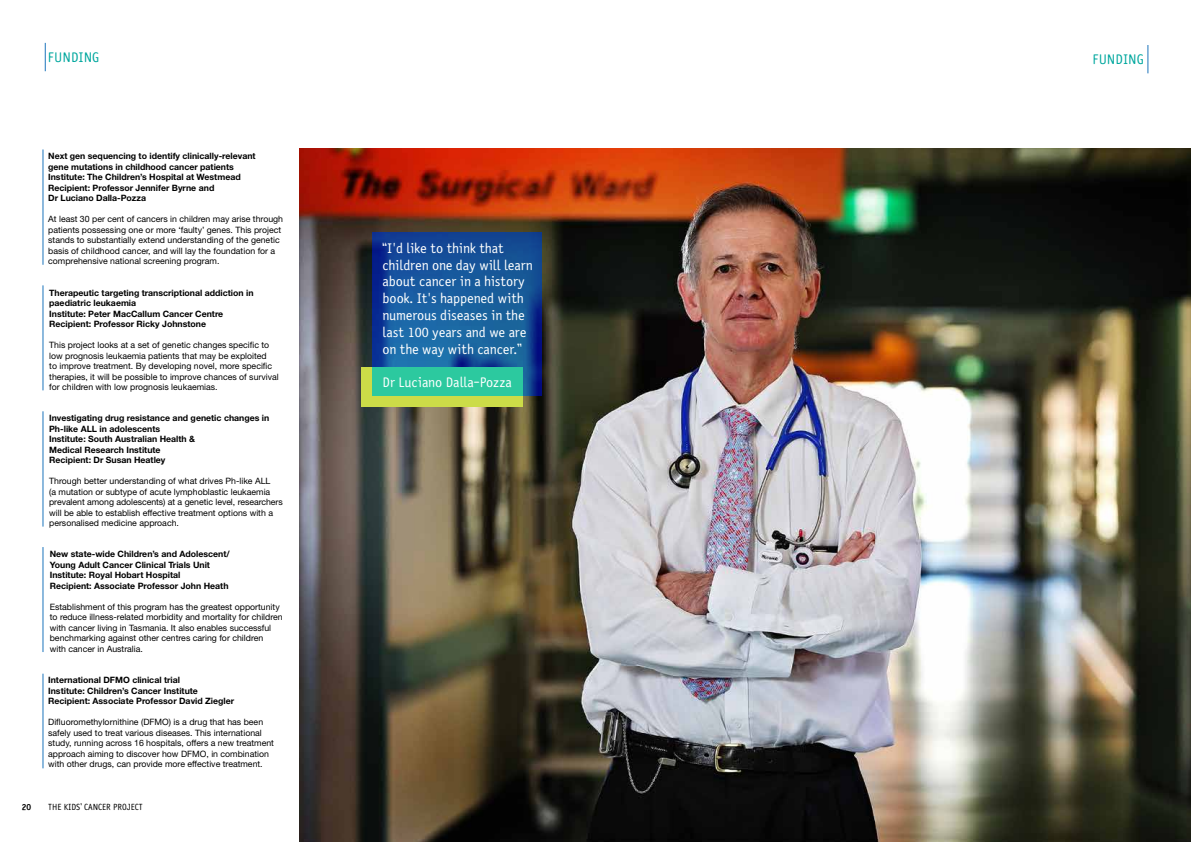
<style>
.page{position:relative;width:1191px;height:842px;background:#fff}
.page>*{position:absolute;margin:0;border:0;box-sizing:border-box;transform-origin:0 0}
.t1{font:14px/16.8px "Saturday Sans ICG";color:#fff}
.t2{font:14px "Saturday Sans ICG";color:#00a79e}
.t3{font:9px "Saturday Sans ICG";color:#000}
.t4{font:9px "Saturday Sans ICG Bold";color:#000}
.t5{font:8.8px/10.5px "Helvetica Neue";color:#000}
.t6{font:700 8.8px/10.5px "Helvetica Neue";color:#000}
</style>
<div class="page">
<img style="left:299px;top:148px;width:892px;height:694px">
<svg style="left:1147px;top:45px;width:1px;height:28px"></svg>
<svg style="left:45px;top:43px;width:1px;height:28px"></svg>
<div style="left:361px;top:368px;width:161px;height:39px;background:#ccdc48"></div>
<svg style="left:372px;top:232px;width:170px;height:164px;background:#19669b"></svg>
<hr style="left:43px;top:149px;width:1px;height:116px;background:#1c75bc">
<hr style="left:43px;top:411px;width:1px;height:116px;background:#1c75bc">
<hr style="left:43px;top:547px;width:1px;height:105px;background:#1c75bc">
<hr style="left:43px;top:674px;width:1px;height:94px;background:#1c75bc">
<hr style="left:43px;top:285px;width:1px;height:105px;background:#1c75bc">
<h1 class="t2" style="left:48px;top:49px;width:52px">FUNDING</h1>
<h1 class="t2" style="left:1092px;top:51px;width:52px">FUNDING</h1>
<p class="t6" style="left:48px;top:151px;width:209px">Next gen sequencing to identify clinically-relevant gene mutations in childhood cancer patients Institute: The Children’s Hospital at Westmead Recipient: Professor Jennifer Byrne and<br>Dr Luciano Dalla-Pozza</p>
<p class="t5" style="left:48px;top:214px;width:236px">At least 30 per cent of cancers in children may arise through patients possessing one or more ‘faulty’ genes. This project stands to substantially extend understanding of the genetic basis of childhood cancer, and will lay the foundation for a comprehensive national screening program.</p>
<p class="t6" style="left:49px;top:287px;width:206px">Therapeutic targeting transcriptional addiction in paediatric leukaemia<br>Institute: Peter MacCallum Cancer Centre Recipient: Professor Ricky Johnstone</p>
<p class="t5" style="left:49px;top:340px;width:231px">This project looks at a set of genetic changes specific to low prognosis leukaemia patients that may be exploited<br>to improve treatment. By developing novel, more specific therapies, it will be possible to improve chances of survival for children with low prognosis leukaemias.</p>
<p class="t6" style="left:49px;top:413px;width:222px">Investigating drug resistance and genetic changes in Ph-like ALL in adolescents<br>Institute: South Australian Health &amp;<br>Medical Research Institute<br>Recipient: Dr Susan Heatley</p>
<p class="t5" style="left:49px;top:476px;width:235px">Through better understanding of what drives Ph-like ALL<br>(a mutation or subtype of acute lymphoblastic leukaemia prevalent among adolescents) at a genetic level, researchers will be able to establish effective treatment options with a personalised medicine approach.</p>
<p class="t6" style="left:50px;top:549px;width:181px">New state-wide Children’s and Adolescent/ Young Adult Cancer Clinical Trials Unit Institute: Royal Hobart Hospital<br>Recipient: Associate Professor John Heath</p>
<p class="t5" style="left:50px;top:601px;width:234px">Establishment of this program has the greatest opportunity to reduce illness-related morbidity and mortality for children with cancer living in Tasmania. It also enables successful benchmarking against other centres caring for children<br>with cancer in Australia.</p>
<p class="t6" style="left:48px;top:675px;width:187px">International DFMO clinical trial<br>Institute: Children’s Cancer Institute<br>Recipient: Associate Professor David Ziegler</p>
<p class="t5" style="left:48px;top:717px;width:227px">Difluoromethylornithine (DFMO) is a drug that has been safely used to treat various diseases. This international study, running across 16 hospitals, offers a new treatment approach aiming to discover how DFMO, in combination with other drugs, can provide more effective treatment.</p>
<p class="t4" style="left:22px;top:801px;width:11px">20</p>
<p class="t3" style="left:48px;top:802px;width:96px">THE KIDS’ CANCER PROJECT</p>
<h1 class="t1" style="left:382px;top:240px;width:152px">“I'd like to think that children one day will learn about cancer in a history book. It's happened with numerous diseases in the last 100 years and we are on the way with cancer.”</h1>
<h1 class="t1" style="left:382px;top:374px;width:131px">Dr Luciano Dalla-Pozza</h1>
</div>
